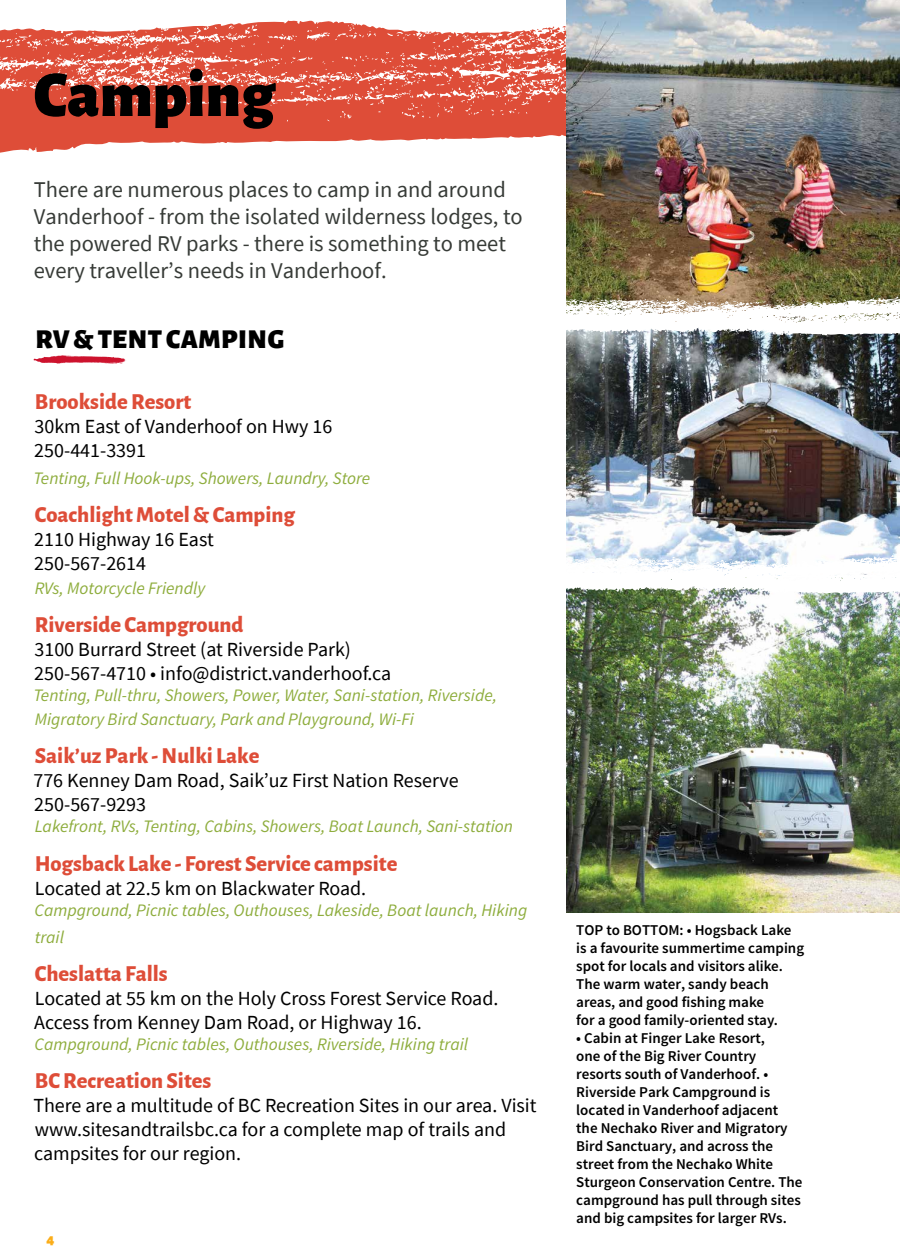
<style>
.page{position:relative;width:900px;height:1260px;background:#fff}
.page>*{position:absolute;margin:0;border:0;box-sizing:border-box;transform-origin:0 0}
.t1{font:900 65px "Alegreya Sans";color:#000}
.t2{font:900 27.5px "Alegreya Sans";letter-spacing:.02em;color:#000}
.t3{font:22.5px/27px "Source Sans Pro";color:#373b37}
.t4{font:800 22.5px "Alegreya Sans";color:#de4d38}
.t5{font:20px/24px "Source Sans Pro";color:#000}
.t6{font:italic 17.5px/24px "Source Sans Pro";color:#8ead3d}
.t7{font:600 15px/18px "Source Sans Pro";color:#000}
.t8{font:900 15px "Alegreya Sans";color:#fbad18}
</style>
<div class="page">
<svg style="left:0;top:20px;width:566px;height:133px;fill:#de4d38"></svg>
<img style="left:566px;top:0;width:334px;height:291px">
<img style="left:566px;top:343px;width:334px;height:207px">
<img style="left:566px;top:601px;width:334px;height:312px">
<img style="left:566px;top:291px;width:334px;height:52px">
<img style="left:566px;top:550px;width:334px;height:51px">
<svg style="left:34px;top:355px;width:92px;height:9px"></svg>
<h1 class="t1" style="left:34px;top:43px;width:242px">Camping</h1>
<h3 class="t3" style="left:34px;top:176px;width:491px">There are numerous places to camp in and around Vanderhoof - from the isolated wilderness lodges, to the powered RV parks - there is something to meet every traveller’s needs in Vanderhoof.</h3>
<h2 class="t2" style="left:35px;top:317px;width:250px">RV &amp; TENT CAMPING</h2>
<h3 class="t4" style="left:35px;top:384px;width:158px">Brookside Resort</h3>
<h3 class="t5" style="left:34px;top:414px;width:300px">30km East of Vanderhoof on Hwy 16<br>250-441-3391</h3>
<p class="t6" style="left:33px;top:466px;width:339px">Tenting, Full Hook-ups, Showers, Laundry, Store</p>
<h3 class="t4" style="left:35px;top:497px;width:262px">Coachlight Motel &amp; Camping</h3>
<h3 class="t5" style="left:34px;top:527px;width:181px">2110 Highway 16 East<br>250-567-2614</h3>
<p class="t6" style="left:35px;top:576px;width:172px">RVs, Motorcycle Friendly</p>
<h3 class="t4" style="left:35px;top:608px;width:210px">Riverside Campground</h3>
<h3 class="t5" style="left:34px;top:637px;width:358px">3100 Burrard Street (at Riverside Park)<br>250-567-4710 • info@district.vanderhoof.ca</h3>
<p class="t6" style="left:33px;top:683px;width:465px">Tenting, Pull-thru, Showers, Power, Water, Sani-station, Riverside,<br>Migratory Bird Sanctuary, Park and Playground, Wi-Fi</p>
<h3 class="t4" style="left:35px;top:739px;width:226px">Saik’uz Park - Nulki Lake</h3>
<h3 class="t5" style="left:33px;top:769px;width:427px">776 Kenney Dam Road, Saik’uz First Nation Reserve<br>250-567-9293</h3>
<p class="t6" style="left:35px;top:814px;width:480px">Lakefront, RVs, Tenting, Cabins, Showers, Boat Launch, Sani-station</p>
<h3 class="t4" style="left:35px;top:846px;width:364px">Hogsback Lake - Forest Service campsite</h3>
<h3 class="t5" style="left:35px;top:876px;width:333px">Located at 22.5 km on Blackwater Road.</h3>
<p class="t6" style="left:34px;top:896px;width:494px;line-height:27px">Campground, Picnic tables, Outhouses, Lakeside, Boat launch, Hiking trail</p>
<h3 class="t4" style="left:35px;top:956px;width:134px">Cheslatta Falls</h3>
<h3 class="t5" style="left:34px;top:986px;width:466px">Located at 55 km on the Holy Cross Forest Service Road.<br>Access from Kenney Dam Road, or Highway 16.</h3>
<p class="t6" style="left:34px;top:1032px;width:435px">Campground, Picnic tables, Outhouses, Riverside, Hiking trail</p>
<h3 class="t4" style="left:35px;top:1064px;width:178px">BC Recreation Sites</h3>
<h3 class="t5" style="left:33px;top:1093px;width:505px">There are a multitude of BC Recreation Sites in our area. Visit www.sitesandtrailsbc.ca for a complete map of trails and campsites for our region.</h3>
<p class="t8" style="left:47px;top:1227px;width:9px">4</p>
<p class="t7" style="left:576px;top:921px;width:229px">TOP to BOTTOM: • Hogsback Lake is a favourite summertime camping spot for locals and visitors alike.<br>The warm water, sandy beach areas, and good fishing make<br>for a good family-oriented stay.</p>
<p class="t7" style="left:576px;top:1029px;width:228px">• Cabin at Finger Lake Resort,<br>one of the Big River Country resorts south of Vanderhoof. •<br>Riverside Park Campground is located in Vanderhoof adjacent the Nechako River and Migratory<br>Bird Sanctuary, and across the street from the Nechako White<br>Sturgeon Conservation Centre. The campground has pull through sites and big campsites for larger RVs.</p>
</div>
